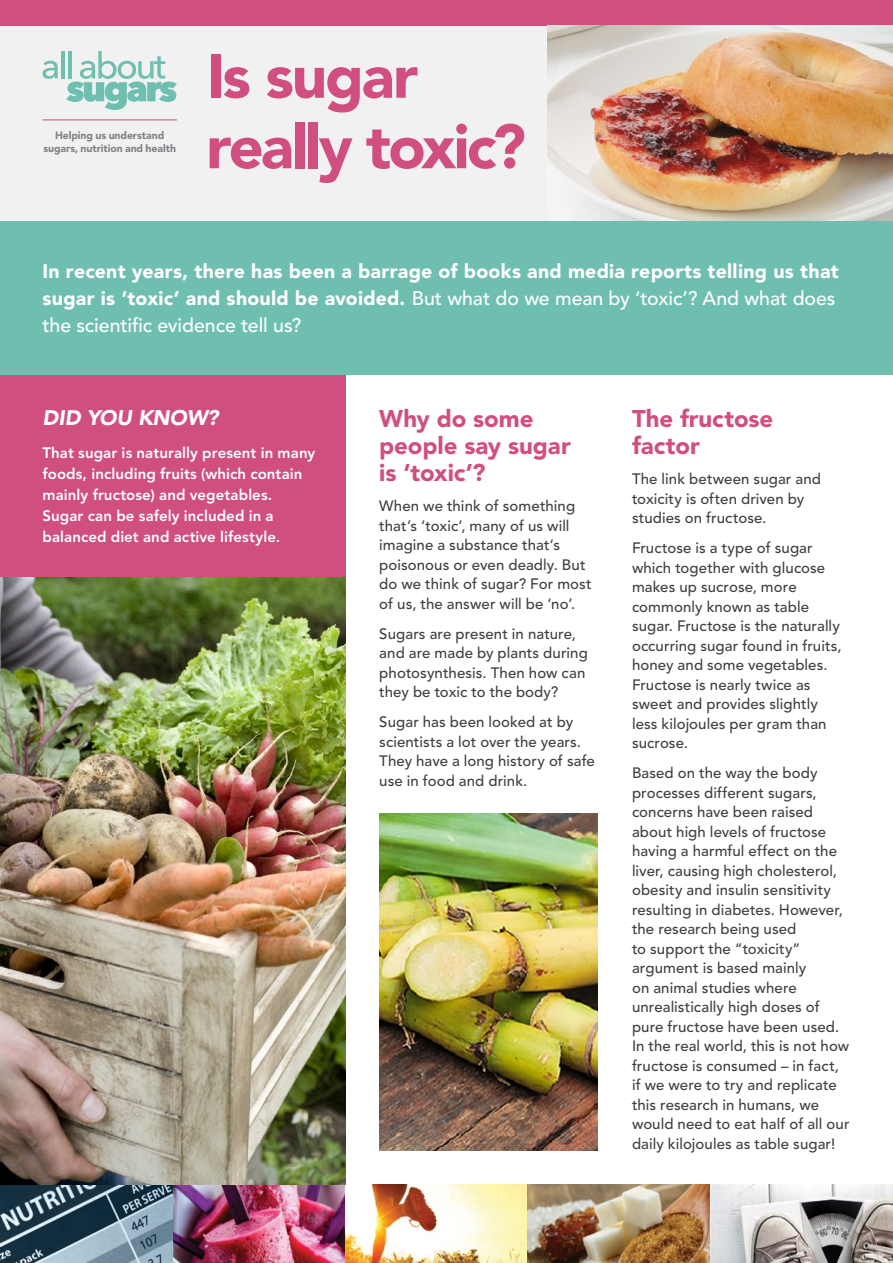
<style>
.page{position:relative;width:893px;height:1263px;background:#fff}
.page>*{position:absolute;margin:0;border:0;box-sizing:border-box;transform-origin:0 0}
.t1{font:900 61.5px/70.5px "Avenir";letter-spacing:-.04em;color:#d04f80}
.t2{font:900 24px/27px "Avenir";letter-spacing:-.005em;color:#d04f80}
.t3{font:italic 900 21px "Avenir";letter-spacing:-.01em;color:#fff}
.t4{font:900 19.5px/27px "Avenir";letter-spacing:.015em;color:#fff}
.t5{font:500 15px/19.5px "Avenir";letter-spacing:.005em;color:#414042}
.t6{font:800 15px/21px "Avenir";letter-spacing:.005em;color:#fff}
.t7{font:900 10.5px/12.6px "Avenir";letter-spacing:-.01em;color:#808285;text-align:center}
.s1{font-weight:500}
</style>
<div class="page">
<div style="left:0;top:23px;width:893px;height:243px;background:#f1f1f2"></div>
<svg style="left:43px;top:61px;width:15px;height:18px"></svg>
<hr style="left:61px;top:51px;width:3px;height:27px;background:#6fbfb0">
<svg style="left:66px;top:51px;width:111px;height:59px"></svg>
<hr style="left:43px;top:119px;width:134px;height:1px;background:#d04f80">
<div style="left:0;top:0;width:893px;height:26px;background:#d04f80"></div>
<img style="left:0;top:1184px;width:893px;height:79px">
<img style="left:548px;top:26px;width:345px;height:195px">
<div style="left:0;top:221px;width:893px;height:154px;background:#6fbfb0"></div>
<img style="left:0;top:576px;width:345px;height:608px">
<img style="left:379px;top:813px;width:219px;height:337px">
<div style="left:0;top:375px;width:345px;height:201px;background:#d04f80"></div>
<p class="t7" style="left:43px;top:129px;width:134px">Helping us understand sugars, nutrition and health</p>
<h1 class="t1" style="left:206px;top:41px;width:321px">Is sugar really toxic?</h1>
<h3 class="t4" style="left:43px;top:258px;width:798px">In recent years, there has been a barrage of books and media reports telling us that sugar is ‘toxic’ and should be avoided. <span class="s1">But what do we mean by ‘toxic’? And what does the scientific evidence tell us?</span></h3>
<h3 class="t3" style="left:43px;top:405px;width:177px">DID YOU KNOW?</h3>
<p class="t6" style="left:43px;top:443px;width:274px">That sugar is naturally present in many foods, including fruits (which contain mainly fructose) and vegetables.<br>Sugar can be safely included in a balanced diet and active lifestyle.</p>
<h2 class="t2" style="left:379px;top:405px;width:193px">Why do some people say sugar is ‘toxic’?</h2>
<p class="t5" style="left:379px;top:496px;width:214px">When we think of something that’s ‘toxic’, many of us will imagine a substance that’s poisonous or even deadly. But do we think of sugar? For most of us, the answer will be ‘no’.</p>
<p class="t5" style="left:379px;top:624px;width:210px">Sugars are present in nature, and are made by plants during photosynthesis. Then how can they be toxic to the body?</p>
<p class="t5" style="left:379px;top:713px;width:217px">Sugar has been looked at by scientists a lot over the years.<br>They have a long history of safe use in food and drink.</p>
<h2 class="t2" style="left:632px;top:405px;width:143px">The fructose factor</h2>
<p class="t5" style="left:632px;top:469px;width:191px">The link between sugar and toxicity is often driven by studies on fructose.</p>
<p class="t5" style="left:632px;top:539px;width:211px">Fructose is a type of sugar which together with glucose makes up sucrose, more commonly known as table sugar. Fructose is the naturally occurring sugar found in fruits, honey and some vegetables.<br>Fructose is nearly twice as sweet and provides slightly less kilojoules per gram than sucrose.</p>
<p class="t5" style="left:632px;top:764px;width:219px">Based on the way the body processes different sugars, concerns have been raised about high levels of fructose having a harmful effect on the liver, causing high cholesterol, obesity and insulin sensitivity resulting in diabetes. However, the research being used<br>to support the “toxicity” argument is based mainly<br>on animal studies where unrealistically high doses of pure fructose have been used.<br>In the real world, this is not how fructose is consumed – in fact, if we were to try and replicate this research in humans, we would need to eat half of all our daily kilojoules as table sugar!</p>
</div>
